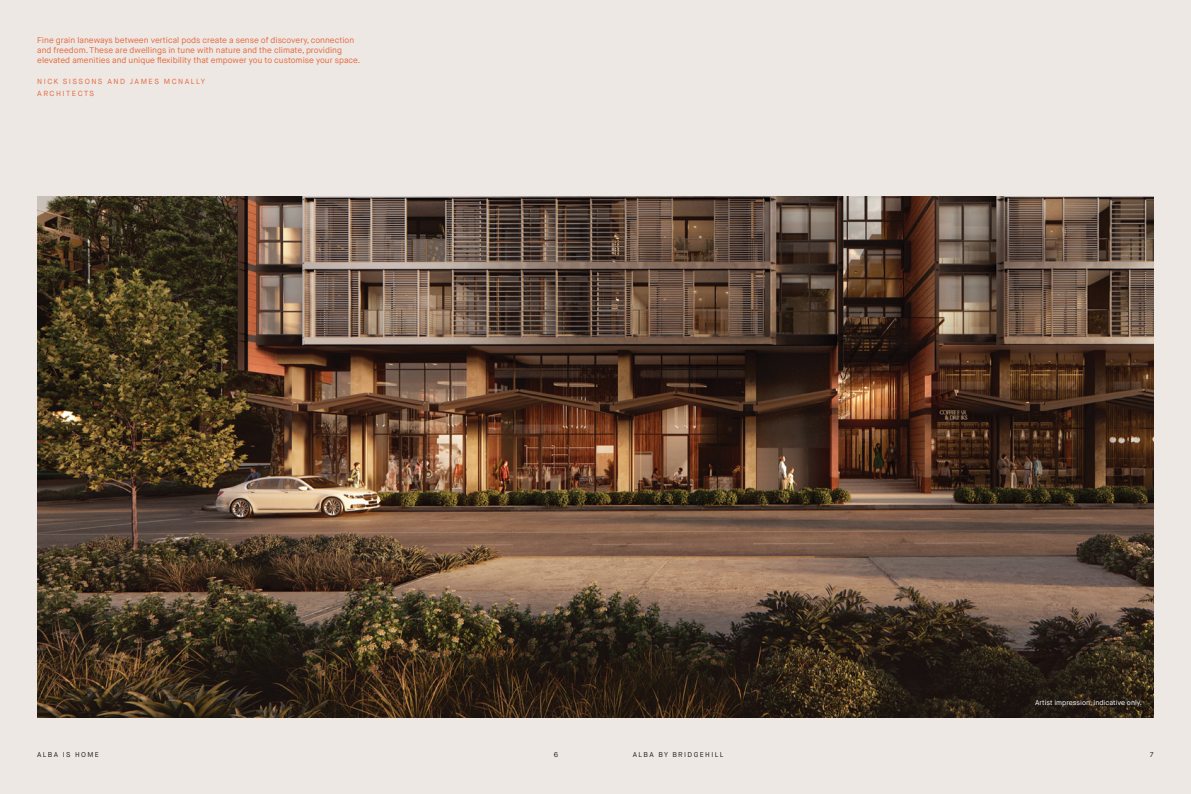
<style>
.page{position:relative;width:1191px;height:794px;background:#ede8e3}
.page>*{position:absolute;margin:0;border:0;box-sizing:border-box;transform-origin:0 0}
.t1{font:8.31px/10px "Maison Neue";color:#e5683f}
.t2{font:7.44px/11.4px "Maison Neue";letter-spacing:.2em;color:#e5683f}
.t3{font:7px "Maison Neue";color:#fff}
.t4{font:7px "Maison Neue";letter-spacing:.2em;color:#231f20}
</style>
<div class="page">
<img style="left:37px;top:196px;width:1116px;height:521px">
<p class="t1" style="left:37px;top:35px;width:325px">Fine grain laneways between vertical pods create a sense of discovery, connection and freedom. These are dwellings in tune with nature and the climate, providing elevated amenities and unique flexibility that empower you to customise your space.</p>
<p class="t2" style="left:37px;top:76px;width:169px">NICK SISSONS AND JAMES MCNALLY<br>ARCHITECTS</p>
<p class="t3" style="left:1035px;top:698px;width:108px">Artist impression, indicative only.</p>
<p class="t4" style="left:37px;top:750px;width:63px">ALBA IS HOME</p>
<p class="t4" style="left:554px;top:750px;width:6px">6</p>
<p class="t4" style="left:632px;top:750px;width:92px">ALBA BY BRIDGEHILL</p>
<p class="t4" style="left:1150px;top:750px;width:5px">7</p>
</div>
